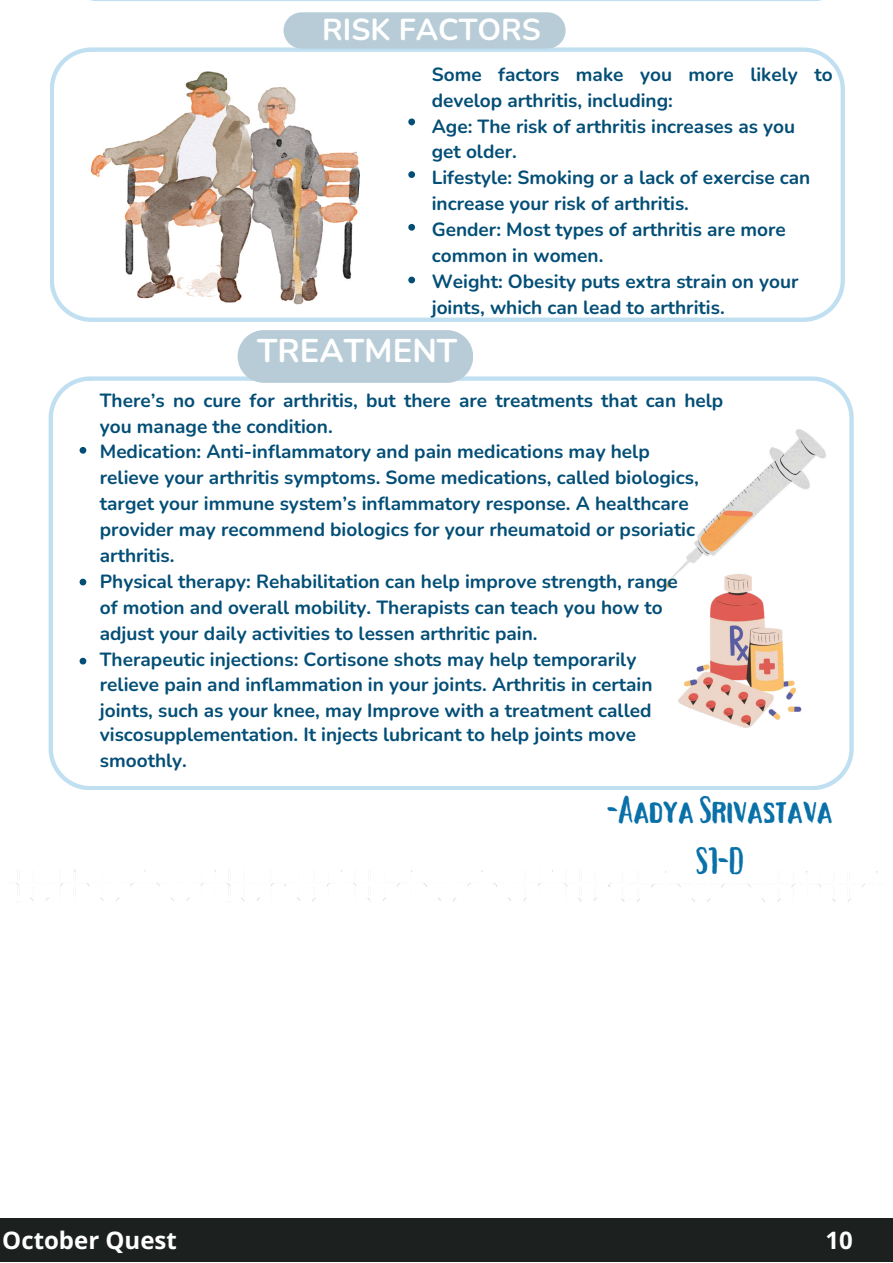
<style>
.page{position:relative;width:893px;height:1263px;background:#fff}
.page>*{position:absolute;margin:0;border:0;box-sizing:border-box;transform-origin:0 0}
.t1{font:38.17px/51.6px "Tallow Sans TC Brush";color:#0970a8;text-align:center}
.t2{font:700 32.78px "Nunito";color:#fff}
.t3{font:700 30.22px "Nunito";color:#fff}
.t4{font:700 24px "Open Sans";color:#fff}
.t5{font:700 19.05px/25.9px "Nunito";color:#034e76}
</style>
<div class="page">
<svg style="left:90px;top:0;width:732px;height:2px"></svg>
<svg style="left:50px;top:47px;width:795px;height:275px"></svg>
<div style="left:283px;top:12px;width:282px;height:37px;background:#b8ccd7"></div>
<svg style="left:48px;top:376px;width:806px;height:414px"></svg>
<div style="left:238px;top:330px;width:235px;height:53px;background:#b8ccd7"></div>
<img style="left:16px;top:869px;width:862px;height:33px">
<img style="left:91px;top:67px;width:268px;height:243px">
<svg style="left:80px;top:447px;width:6px;height:7px"></svg>
<svg style="left:80px;top:579px;width:6px;height:6px"></svg>
<svg style="left:80px;top:658px;width:6px;height:6px"></svg>
<svg style="left:408px;top:118px;width:7px;height:7px"></svg>
<svg style="left:408px;top:171px;width:7px;height:7px"></svg>
<svg style="left:408px;top:224px;width:7px;height:7px"></svg>
<svg style="left:408px;top:277px;width:7px;height:6px"></svg>
<img style="left:659px;top:423px;width:174px;height:312px">
<div style="left:0;top:1218px;width:893px;height:44px;background:#1c2120"></div>
<h3 class="t3" style="left:322px;top:9px;width:220px">RISK FACTORS</h3>
<p class="t5" style="left:432px;top:62px;width:402px">Some factors make you more likely to develop arthritis, including:<br>Age: The risk of arthritis increases as you<br>get older.<br>Lifestyle: Smoking or a lack of exercise can increase your risk of arthritis.<br>Gender: Most types of arthritis are more common in women.<br>Weight: Obesity puts extra strain on your joints, which can lead to arthritis.</p>
<h2 class="t2" style="left:257px;top:329px;width:202px">TREATMENT</h2>
<p class="t5" style="left:100px;top:387px;width:625px">There’s no cure for arthritis, but there are treatments that can help you manage the condition.<br>Medication: Anti-inflammatory and pain medications may help<br>relieve your arthritis symptoms. Some medications, called biologics, target your immune system’s inflammatory response. A healthcare provider may recommend biologics for your rheumatoid or psoriatic arthritis.<br>Physical therapy: Rehabilitation can help improve strength, range<br>of motion and overall mobility. Therapists can teach you how to<br>adjust your daily activities to lessen arthritic pain.<br>Therapeutic injections: Cortisone shots may help temporarily<br>relieve pain and inflammation in your joints. Arthritis in certain<br>joints, such as your knee, may Improve with a treatment called</p>
<p class="t5" style="left:100px;top:722px;width:538px">viscosupplementation. It injects lubricant to help joints move smoothly.</p>
<h1 class="t1" style="left:607px;top:785px;width:227px">-Aadya Srivastava<br>S1-D</h1>
<p class="t4" style="left:2px;top:1223px;width:176px">October Quest</p>
<p class="t4" style="left:825px;top:1223px;width:29px">10</p>
</div>
